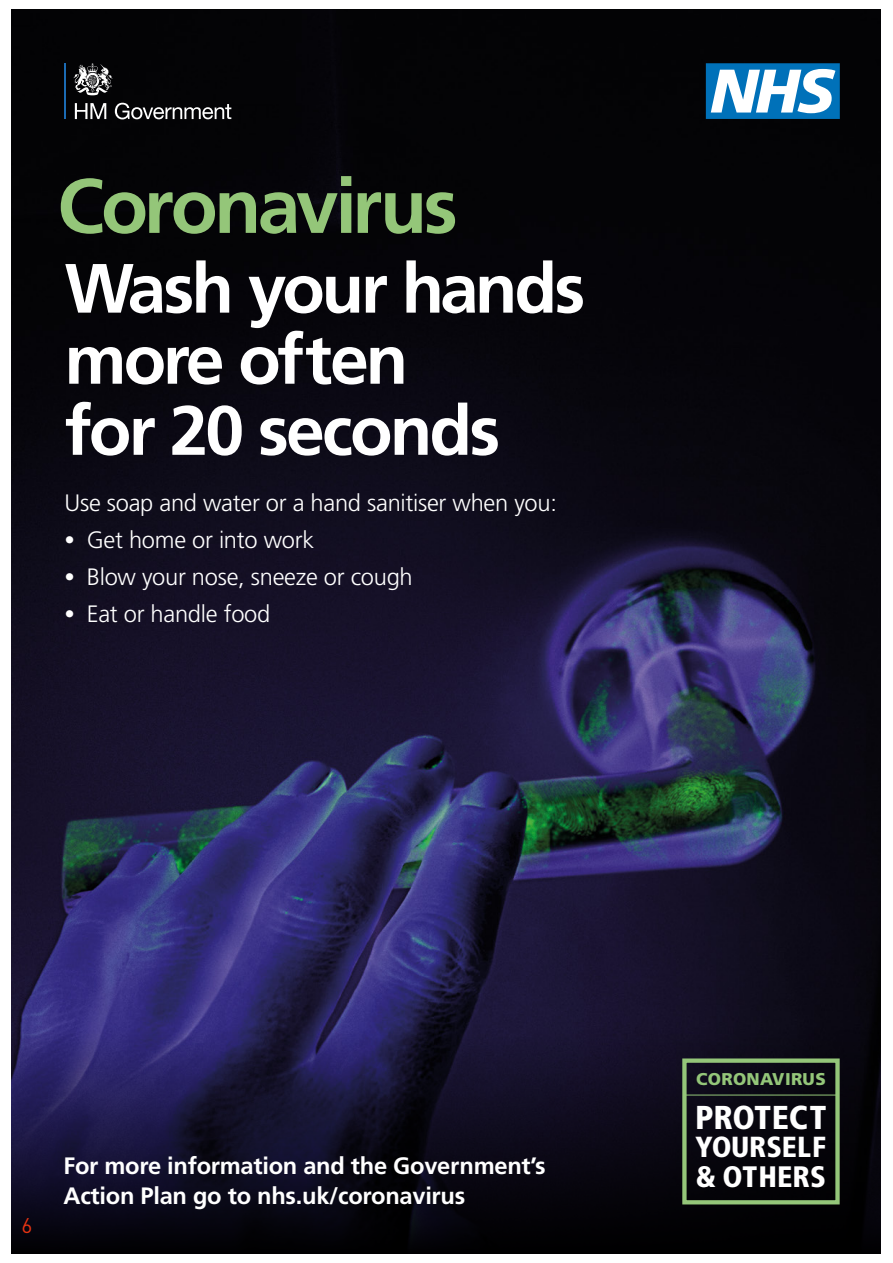
<style>
.page{position:relative;width:893px;height:1263px;background:#fff}
.page>*{position:absolute;margin:0;border:0;box-sizing:border-box;transform-origin:0 0}
.t1{font:700 76.95px "Frutiger";letter-spacing:-.045em;color:#94c679}
.t2{font:700 69.6px/71.1px "Frutiger";letter-spacing:-.04em;color:#fff}
.t3{font:900 condensed 33.15px "Frutiger";color:#fff}
.t4{font:900 condensed 29.55px "Frutiger";letter-spacing:.005em;color:#fff}
.t5{font:900 condensed 29.1px "Frutiger";letter-spacing:-.005em;color:#fff}
.t6{font:300 23.7px "Frutiger";letter-spacing:-.01em;color:#fff}
.t7{font:700 23.7px/29.5px "Frutiger";letter-spacing:-.01em;color:#fff}
.t8{font:21px "DIN";color:#e63312}
.t9{font:900 17.1px "Frutiger";letter-spacing:.015em;color:#94c679}
.s1{font-size:20.7px}
</style>
<div class="page">
<img style="left:11px;top:10px;width:869px;height:1020px">
<svg style="left:11px;top:1030px;width:869px;height:223px;background:#0f0d22"></svg>
<div style="left:682px;top:1058px;width:158px;height:146px;border:4px solid #94c679"></div>
<hr style="left:684px;top:1095px;width:153px;height:1px;background:#94c679">
<svg style="left:706px;top:63px;width:134px;height:56px"></svg>
<hr style="left:64px;top:63px;width:2px;height:56px;background:#1b6bb4">
<svg style="left:75px;top:103px;width:31px;height:16px"></svg>
<svg style="left:115px;top:103px;width:116px;height:16px"></svg>
<svg style="left:73px;top:63px;width:40px;height:32px"></svg>
<p class="t1" style="left:57px;top:161px;width:402px">Coronavirus</p>
<p class="t2" style="left:65px;top:252px;width:522px">Wash your hands more often<br>for 20 seconds</p>
<p class="t6" style="left:65px;top:489px;width:494px">Use soap and water or a hand sanitiser when you:</p>
<p class="t6" style="left:65px;top:526px;width:251px"><span class="s1">•</span> Get home or into work</p>
<p class="t6" style="left:65px;top:564px;width:350px"><span class="s1">•</span> Blow your nose, sneeze or cough</p>
<p class="t6" style="left:65px;top:601px;width:207px"><span class="s1">•</span> Eat or handle food</p>
<p class="t8" style="left:22px;top:1214px;width:12px">6</p>
<p class="t7" style="left:64px;top:1151px;width:483px">For more information and the Government’s<br>Action Plan go to nhs.uk/coronavirus</p>
<p class="t9" style="left:696px;top:1069px;width:131px">CORONAVIRUS</p>
<p class="t3" style="left:695px;top:1098px;width:133px">PROTECT</p>
<p class="t5" style="left:695px;top:1130px;width:132px">YOURSELF</p>
<p class="t4" style="left:695px;top:1158px;width:132px">&amp; OTHERS</p>
</div>
